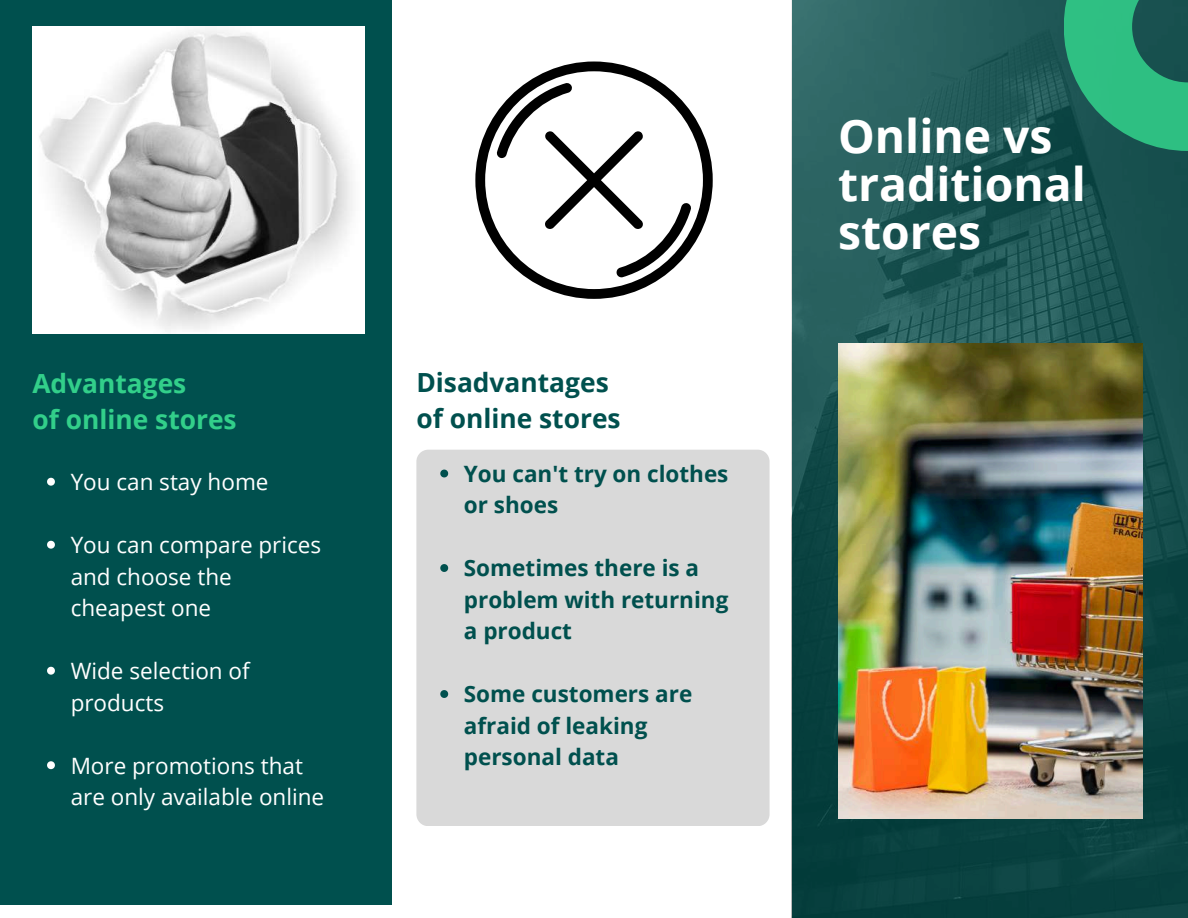
<style>
.page{position:relative;width:1188px;height:918px;background:#fff}
.page>*{position:absolute;margin:0;border:0;box-sizing:border-box;transform-origin:0 0}
.t1{font:700 46.35px/48.2px "Open Sans";color:#fff}
.t2{font:700 26.4px/36.2px "Open Sans";color:#00504e}
.t3{font:700 26.4px/36.2px "Open Sans";color:#32cf8a}
.t4{font:22.5px/31.5px "Open Sans";color:#fff}
.t5{font:700 22.5px/31.5px "Open Sans";color:#00504e}
</style>
<div class="page">
<img style="left:792px;top:0;width:396px;height:918px">
<div style="left:0;top:0;width:392px;height:905px;background:#00504e"></div>
<img style="left:838px;top:343px;width:305px;height:475px">
<div style="left:416px;top:450px;width:354px;height:376px;background:#d9d9d9;border-radius:12px"></div>
<img style="left:32px;top:27px;width:332px;height:307px">
<svg style="left:475px;top:62px;width:238px;height:237px"></svg>
<svg style="left:440px;top:470px;width:8px;height:7px"></svg>
<svg style="left:440px;top:564px;width:8px;height:8px"></svg>
<svg style="left:440px;top:690px;width:8px;height:8px"></svg>
<svg style="left:47px;top:478px;width:8px;height:8px"></svg>
<svg style="left:47px;top:541px;width:8px;height:8px"></svg>
<svg style="left:47px;top:667px;width:8px;height:8px"></svg>
<svg style="left:47px;top:761px;width:8px;height:8px"></svg>
<svg style="left:1064px;top:0;width:124px;height:151px;background:#25936e"></svg>
<p class="t3" style="left:32px;top:365px;width:206px">Advantages<br>of online stores</p>
<p class="t4" style="left:71px;top:466px;width:199px">You can stay home</p>
<p class="t4" style="left:71px;top:529px;width:252px">You can compare prices and choose the cheapest one</p>
<p class="t4" style="left:71px;top:655px;width:181px">Wide selection of products</p>
<p class="t4" style="left:71px;top:749px;width:255px">More promotions that are only available online</p>
<p class="t2" style="left:416px;top:364px;width:206px">Disadvantages of online stores</p>
<p class="t5" style="left:464px;top:457px;width:266px">You can't try on clothes or shoes</p>
<p class="t5" style="left:464px;top:552px;width:266px">Sometimes there is a problem with returning a product</p>
<p class="t5" style="left:464px;top:678px;width:230px">Some customers are afraid of leaking personal data</p>
<h1 class="t1" style="left:838px;top:111px;width:249px">Online vs traditional stores</h1>
</div>
